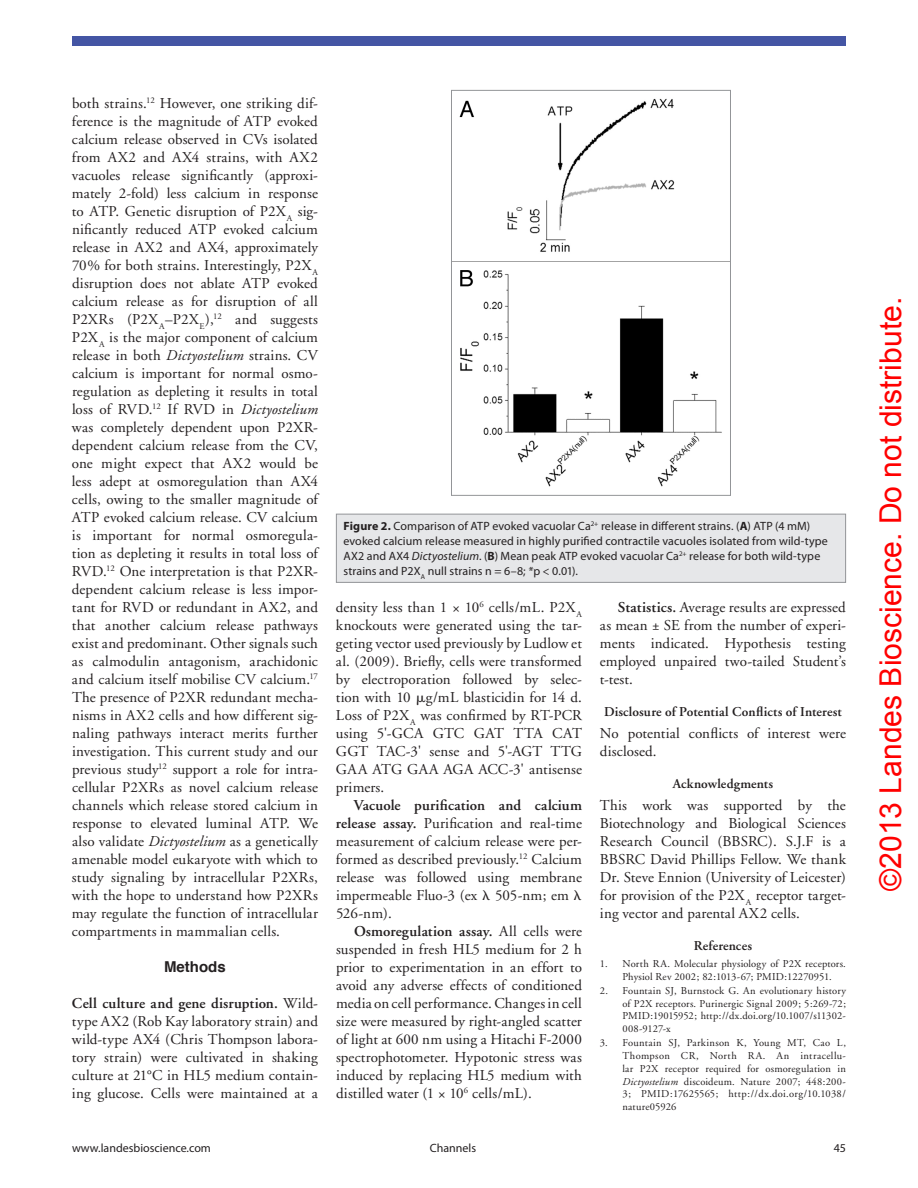
<style>
.page{position:relative;width:918px;height:1188px;background:#fff}
.page>*{position:absolute;margin:0;border:0;box-sizing:border-box;transform-origin:0 0}
.t1{font:30.15px "Arial";color:#f00}
.Body_text_First_Line{font:15px/18px "Adobe Garamond";letter-spacing:.01em;color:#231f20;text-align:justify}
.Body_text{font:15px/18px "Adobe Garamond";letter-spacing:.005em;color:#231f20;text-align:justify}
.Heading{font:700 15px "Helvetica";color:#231f20}
.Ref_Acknow_Subhead{font:600 13.5px "Adobe Garamond";letter-spacing:.01em;color:#231f20}
.Figure_Legend{font:12px/15px "Myriad Pro";letter-spacing:.005em;color:#231f20}
.References{font:10.5px/12.8px "Adobe Garamond";letter-spacing:.015em;color:#231f20;text-align:justify}
.s1{font-style:italic}
.s2{font-weight:600}
.s3{font-weight:700}
.s4{font-family:"Universal Std Greekw Math Pi"}
</style>
<div class="page">
<div style="left:72px;top:36px;width:774px;height:10px;background:#4455a4"></div>
<div style="left:336px;top:514px;width:510px;height:68px;background:#e6e7e9"></div>
<div style="left:336px;top:514px;width:510px;height:69px;border:1px solid #939598"></div>
<img style="left:453px;top:98px;width:276px;height:389px">
<div style="left:451px;top:90px;width:280px;height:406px;border:1px solid #939598"></div>
<p class="Body_text_First_Line" style="left:72px;top:95px;width:248px">both strains.<sup>12</sup> However, one striking dif&shy;ference is the magnitude of ATP evoked calcium release observed in CVs isolated from AX2 and AX4 strains, with AX2 vacuoles release significantly (approxi&shy;mately 2-fold) less calcium in response to ATP. Genetic disruption of P2X<sub>A</sub> sig&shy;nificantly reduced ATP evoked calcium release in AX2 and AX4, approximately 70% for both strains. Interestingly, P2X<sub>A </sub>disruption does not ablate ATP evoked calcium release as for disruption of all P2XRs (P2X<sub>A</sub>–P2X<sub>E</sub>),<sup>12</sup> and suggests P2X<sub>A</sub> is the major component of calcium release in both <span class="s1">Dictyostelium</span> strains. CV calcium is important for normal osmo&shy;regulation as depleting it results in total loss of RVD.<sup>12</sup> If RVD in <span class="s1">Dictyostelium </span>was completely dependent upon P2XR&shy;dependent calcium release from the CV, one might expect that AX2 would be less adept at osmoregulation than AX4 cells, owing to the smaller magnitude of ATP evoked calcium release. CV calcium is important for normal osmoregula&shy;tion as depleting it results in total loss of RVD.<sup>12</sup> One interpretation is that P2XR&shy;dependent calcium release is less impor&shy;tant for RVD or redundant in AX2, and that another calcium release pathways exist and predominant. Other signals such as calmodulin antagonism, arachidonic and calcium itself mobilise CV calcium.<sup>17<br></sup>The presence of P2XR redundant mecha&shy;nisms in AX2 cells and how different sig&shy;naling pathways interact merits further investigation. This current study and our previous study<sup>12</sup> support a role for intra&shy;cellular P2XRs as novel calcium release channels which release stored calcium in response to elevated luminal ATP. We also validate <span class="s1">Dictyostelium</span> as a genetically amenable model eukaryote with which to study signaling by intracellular P2XRs, with the hope to understand how P2XRs may regulate the function of intracellular compartments in mammalian cells.</p>
<p class="Heading" style="left:164px;top:955px;width:63px">Methods</p>
<p class="Body_text_First_Line" style="left:72px;top:995px;width:248px"><span class="s2">Cell culture and gene disruption.</span> Wild&shy;type AX2 (Rob Kay laboratory strain) and wild-type AX4 (Chris Thompson labora&shy;tory strain) were cultivated in shaking culture at 21°C in HL5 medium contain&shy;ing glucose. Cells were maintained at a</p>
<p class="Figure_Legend" style="left:343px;top:519px;width:486px"><span class="s3">Figure 2.</span> Comparison of ATP evoked vacuolar Ca<sup>2+</sup> release in different strains. (<span class="s3">A</span>) ATP (4 mM) evoked calcium release measured in highly purified contractile vacuoles isolated from wild-type AX2 and AX4 <span class="s1">Dictyostelium</span>. (<span class="s3">B</span>) Mean peak ATP evoked vacuolar Ca<sup>2+</sup> release for both wild-type strains and P2X<sub>A</sub> null strains n = 6–8; <span class="s1">*</span>p <span class="s1">&lt;</span> 0.01).</p>
<p class="Body_text_First_Line" style="left:336px;top:599px;width:247px">density less than 1 × 10<sup>6</sup> cells/mL. P2X<sub>A </sub>knockouts were generated using the tar&shy;geting vector used previously by Ludlow et al. (2009). Briefly, cells were transformed by electroporation followed by selec&shy;tion with 10 <span class="s4">μ</span>g/mL blasticidin for 14 d.<br>Loss of P2X<sub>A</sub> was confirmed by RT-PCR using 5'-GCA GTC GAT TTA CAT GGT TAC-3' sense and 5'-AGT TTG GAA ATG GAA AGA ACC-3' antisense primers.</p>
<p class="Body_text" style="left:336px;top:797px;width:248px;text-indent:18px"><span class="s2">Vacuole purification and calcium release assay.</span> Purification and real-time measurement of calcium release were per&shy;formed as described previously.<sup>12</sup> Calcium release was followed using membrane impermeable Fluo-3 (ex <span class="s4">λ</span> 505-nm; em <span class="s4">λ </span>526-nm).</p>
<p class="Body_text" style="left:336px;top:923px;width:248px;text-indent:18px"><span class="s2">Osmoregulation assay.</span> All cells were suspended in fresh HL5 medium for 2 h prior to experimentation in an effort to avoid any adverse effects of conditioned media on cell performance. Changes in cell size were measured by right-angled scatter of light at 600 nm using a Hitachi F-2000 spectrophotometer. Hypotonic stress was induced by replacing HL5 medium with distilled water (1 × 10<sup>6</sup> cells/mL).</p>
<p class="Body_text" style="left:600px;top:599px;width:247px;text-indent:18px"><span class="s2">Statistics.</span> Average results are expressed as mean ± SE from the number of experi&shy;ments indicated. Hypothesis testing employed unpaired two-tailed Student’s t-test.</p>
<p class="Ref_Acknow_Subhead" style="left:604px;top:704px;width:239px">Disclosure of Potential Conflicts of Interest</p>
<p class="Body_text_First_Line" style="left:600px;top:725px;width:247px">No potential conflicts of interest were disclosed.</p>
<p class="Ref_Acknow_Subhead" style="left:673px;top:776px;width:102px">Acknowledgments</p>
<p class="Body_text_First_Line" style="left:600px;top:797px;width:248px">This work was supported by the Biotechnology and Biological Sciences Research Council (BBSRC). S.J.F is a BBSRC David Phillips Fellow. We thank Dr. Steve Ennion (University of Leicester) for provision of the P2X<sub>A</sub> receptor target&shy;ing vector and parental AX2 cells.</p>
<p class="Ref_Acknow_Subhead" style="left:694px;top:938px;width:60px">References</p>
<p class="References" style="left:622px;top:958px;width:225px;text-indent:-22px">1. North RA. Molecular physiology of P2X receptors.<br>Physiol Rev 2002; 82:1013-67; PMID:12270951.</p>
<p class="References" style="left:622px;top:985px;width:225px;text-indent:-22px">2. Fountain SJ, Burnstock G. An evolutionary history of P2X receptors. Purinergic Signal 2009; 5:269-72; PMID:19015952; http://dx.doi.org/10.1007/s11302- 008-9127-x</p>
<p class="References" style="left:622px;top:1037px;width:225px;text-indent:-22px">3. Fountain SJ, Parkinson K, Young MT, Cao L, Thompson CR, North RA. An intracellu&shy;lar P2X receptor required for osmoregulation in <span class="s1">Dictyostelium</span> discoideum. Nature 2007; 448:200- 3; PMID:17625565; http://dx.doi.org/10.1038/ nature05926</p>
<p class="Figure_Legend" style="left:72px;top:1141px;width:140px">www.landesbioscience.com</p>
<p class="Figure_Legend" style="left:430px;top:1141px;width:48px">Channels</p>
<p class="Figure_Legend" style="left:834px;top:1141px;width:14px">45</p>
<h1 class="t1" style="left:871px;top:891px;width:595px;rotate:-90deg">©2013 Landes Bioscience. Do not distribute.</h1>
</div>
